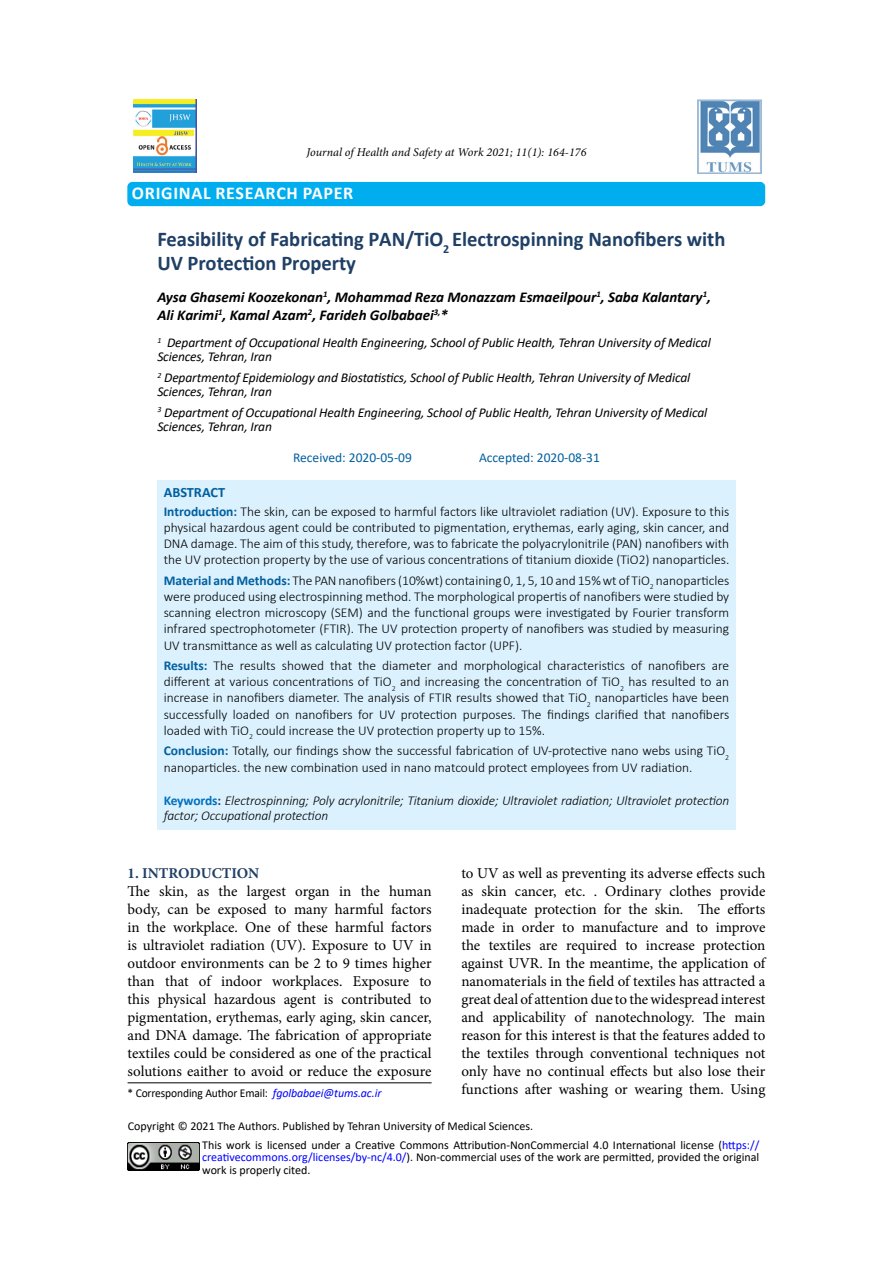
<style>
.page{position:relative;width:893px;height:1263px;background:#fff}
.page>*{position:absolute;margin:0;border:0;box-sizing:border-box;transform-origin:0 0}
.t1{font:700 21px/24px "Calibri";color:#1f3f65}
.t2{font:700 19.5px "Calibri";letter-spacing:.04em;color:#fff}
.t3{font:700 18px "Calibri";letter-spacing:.04em;color:#fff}
.t4{font:15px/18px "Minion Pro";color:#000;text-align:justify}
.t5{font:italic 700 15px/18px "Calibri";color:#000}
.t6{font:700 15px "Minion Pro";color:#1f3f65}
.t7{font:700 14.25px "Calibri";color:#005f9f}
.t8{font:300 13.5px/16.2px "Calibri";color:#000;text-align:justify}
.t9{font:italic 13.5px/14.1px "Calibri";letter-spacing:-.01em;color:#000}
.t10{font:italic 300 13.5px/14.5px "Calibri";letter-spacing:-.01em;color:#000}
.t11{font:13.5px "Calibri";color:#005f9f}
.t12{font:12px/19px "Calibri";color:#000}
.t13{font:italic 12px "Minion Pro";color:#000}
.t14{font:12px "Calibri";color:#000;scale:.96 1}
.s1{font-weight:700;color:#005f9f}
.s2{font-weight:700;font-style:normal;color:#0070c0}
.s3{font-weight:700;font-style:normal;color:#1f3f65}
.s4{color:#00f}
.s5{font-style:italic;color:#00f}
</style>
<div class="page">
<div style="left:157px;top:480px;width:579px;height:350px;background:#dbf1fd"></div>
<div style="left:128px;top:183px;width:636px;height:22px;background:#00aeef;border-radius:4px"></div>
<div style="left:127px;top:182px;width:638px;height:24px;border:2px solid #00aeef;border-radius:4px"></div>
<hr style="left:128px;top:1082px;width:304px;height:1px;background:#000">
<img style="left:133px;top:99px;width:63px;height:73px">
<img style="left:697px;top:99px;width:64px;height:74px">
<img style="left:128px;top:1142px;width:72px;height:28px">
<p class="t13" style="left:306px;top:144px;width:282px">Journal of Health and Safety at Work 2021; 11(1): 164-176</p>
<h2 class="t2" style="left:165px;top:178px;width:166px">RESEARCH ARTICLE</h2>
<h1 class="t1" style="left:157px;top:227px;width:570px">Feasibility of Fabricating PAN/TiO<sub>2</sub> Electrospinning Nanofibers with<br>UV Protection Property</h1>
<p class="t5" style="left:157px;top:287px;width:555px">Aysa Ghasemi Koozekonan<sup>1</sup>, Mohammad Reza Monazzam Esmaeilpour<sup>1</sup>, Saba Kalantary<sup>1</sup>,<br>Ali Karimi<sup>1</sup>, Kamal Azam<sup>2</sup>, Farideh Golbabaei<sup>3,</sup>*</p>
<p class="t9" style="left:157px;top:335px;width:555px"><sup>1</sup> Department of Occupational Health Engineering, School of Public Health, Tehran University of Medical<br>Sciences, Tehran, Iran</p>
<p class="t9" style="left:157px;top:370px;width:534px"><sup>2</sup> Departmentof Epidemiology and Biostatistics, School of Public Health, Tehran University of Medical<br>Sciences, Tehran, Iran</p>
<p class="t9" style="left:157px;top:405px;width:551px"><sup>3</sup> Department of Occupational Health Engineering, School of Public Health, Tehran University of Medical<br>Sciences, Tehran, Iran</p>
<p class="t11" style="left:293px;top:448px;width:120px">Received: 2020-05-09</p>
<p class="t11" style="left:479px;top:448px;width:122px">Accepted: 2020-08-31</p>
<p class="t7" style="left:164px;top:482px;width:63px">ABSTRACT</p>
<p class="t8" style="left:164px;top:503px;width:567px"><span class="s1">Introduction:</span> The skin, can be exposed to harmful factors like ultraviolet radiation (UV). Exposure to this physical hazardous agent could be contributed to pigmentation, erythemas, early aging, skin cancer, and DNA damage. The aim of this study, therefore, was to fabricate the polyacrylonitrile (PAN) nanofibers with the UV protection property by the use of various concentrations of titanium dioxide (TiO2) nanoparticles.</p>
<p class="t8" style="left:164px;top:572px;width:567px"><span class="s1">Material and Methods:</span> The PAN nanofibers (10%wt) containing 0, 1, 5, 10 and 15% wt of TiO<sub>2</sub> nanoparticles were produced using electrospinning method. The morphological propertis of nanofibers were studied by scanning electron microscopy (SEM) and the functional groups were investigated by Fourier transform infrared spectrophotometer (FTIR). The UV protection property of nanofibers was studied by measuring UV transmittance as well as calculating UV protection factor (UPF).</p>
<p class="t8" style="left:164px;top:657px;width:567px"><span class="s1">Results:</span> The results showed that the diameter and morphological characteristics of nanofibers are different at various concentrations of TiO<sub>2</sub> and increasing the concentration of TiO<sub>2</sub> has resulted to an increase in nanofibers diameter. The analysis of FTIR results showed that TiO<sub>2</sub> nanoparticles have been successfully loaded on nanofibers for UV protection purposes. The findings clarified that nanofibers loaded with TiO<sub>2</sub> could increase the UV protection property up to 15%.</p>
<p class="t8" style="left:164px;top:742px;width:567px;line-height:17.1px"><span class="s1">Conclusion:</span> Totally, our findings show the successful fabrication of UV-protective nano webs using TiO<sub>2 </sub>nanoparticles. the new combination used in nano matcould protect employees from UV radiation.</p>
<p class="t10" style="left:164px;top:793px;width:567px"><span class="s2">Keywords</span><span class="s3">:</span> Electrospinning; Poly acrylonitrile; Titanium dioxide; Ultraviolet radiation; Ultraviolet protection factor; Occupational protection</p>
<h3 class="t3" style="left:132px;top:180px;width:223px">ORIGINAL RESEARCH PAPER</h3>
<p class="t4" style="left:461px;top:864px;width:306px">to UV as well as preventing its adverse effects such as skin cancer, etc. . Ordinary clothes provide inadequate protection for the skin. The efforts made in order to manufacture and to improve the textiles are required to increase protection against UVR. In the meantime, the application of nanomaterials in the field of textiles has attracted a great deal of attention due to the widespread interest and applicability of nanotechnology. The main reason for this interest is that the features added to the textiles through conventional techniques not only have no continual effects but also lose their functions after washing or wearing them. Using</p>
<p class="t12" style="left:202px;top:1116px;width:559px;text-indent:-74px">Copyright © 2021 The Authors. Published by Tehran University of Medical Sciences.<br>This work is licensed under a Creative Commons Attribution-NonCommercial 4.0 International license (<span class="s4">https://</span></p>
<p class="t12" style="left:202px;top:1150px;width:559px;line-height:12.8px"><span class="s4">creativecommons.org/licenses/by-nc/4.0/</span>). Non-commercial uses of the work are permitted, provided the original work is properly cited.</p>
<p class="t6" style="left:128px;top:862px;width:133px">1. INTRODUCTION</p>
<p class="t4" style="left:128px;top:882px;width:306px">The skin, as the largest organ in the human body, can be exposed to many harmful factors in the workplace. One of these harmful factors is ultraviolet radiation (UV). Exposure to UV in outdoor environments can be 2 to 9 times higher than that of indoor workplaces. Exposure to this physical hazardous agent is contributed to pigmentation, erythemas, early aging, skin cancer, and DNA damage. The fabrication of appropriate textiles could be considered as one of the practical solutions eaither to avoid or reduce the exposure</p>
<p class="t14" style="left:128px;top:1084px;width:266px">* Corresponding Author Email: <span class="s5">fgolbabaei@tums.ac.ir</span></p>
</div>
